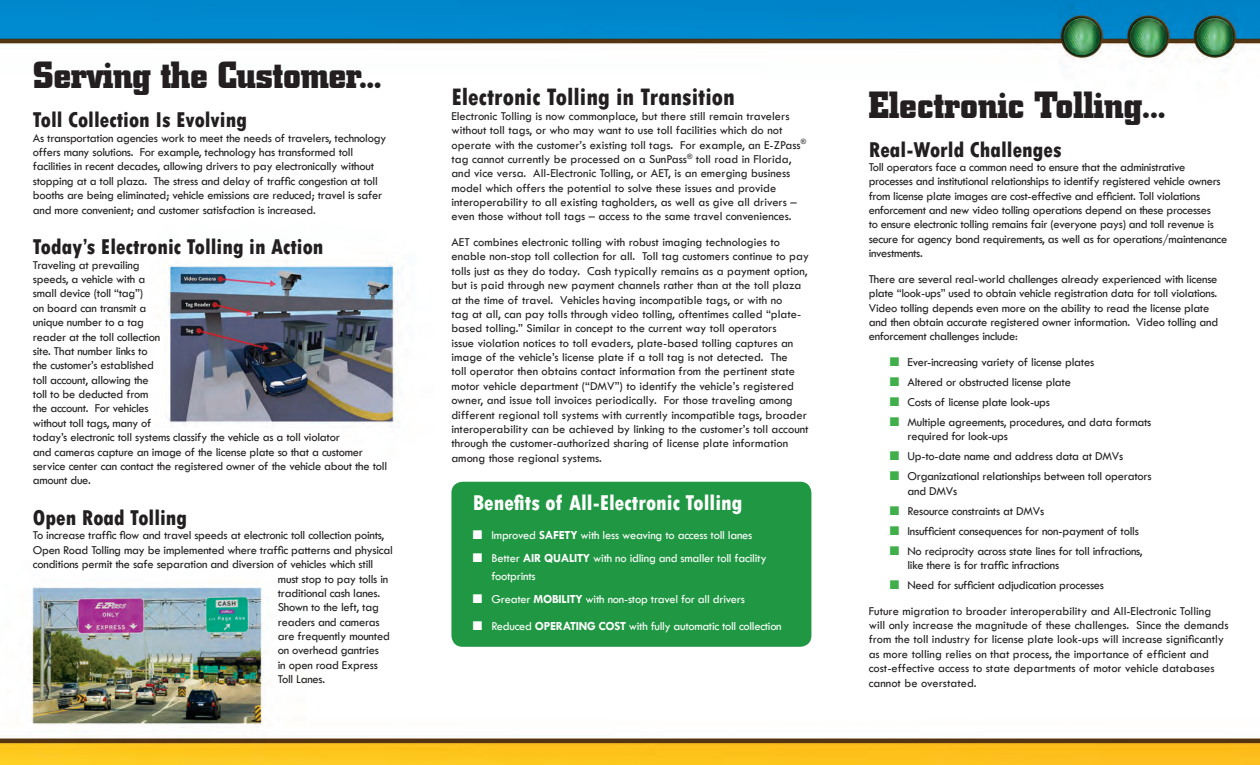
<style>
.page{position:relative;width:1260px;height:765px;background:#fff}
.page>*{position:absolute;margin:0;border:0;box-sizing:border-box;transform-origin:0 0}
.t1{font:700 37.5px "City";letter-spacing:-.01em;color:#231f20}
.Subhead{font:800 condensed 25px "Tw Cen";color:#231f20}
.Subhead-2{font:800 condensed 22.5px "Tw Cen";color:#231f20}
.Subhead-3{font:800 condensed 22.5px "Tw Cen";color:#fff}
.Body{font:12.5px/14.4px "Tw Cen";letter-spacing:-.02em;color:#231f20}
.Body-2{font:12.5px/14.4px "Tw Cen";color:#231f20}
.Body-3{font:12.5px/17.5px "Tw Cen";letter-spacing:-.02em;color:#fff}
.s1{font-weight:700}
.s2{color:#40ae49}
</style>
<div class="page">
<img style="left:0;top:0;width:1260px;height:765px">
<div style="left:451px;top:482px;width:360px;height:165px;background:#209742;border-radius:11px"></div>
<p class="t1" style="left:33px;top:55px;width:350px">Serving the Customer...</p>
<p class="Subhead-2" style="left:33px;top:107px;width:216px">Toll Collection Is Evolving</p>
<p class="Body" style="left:33px;top:131px;width:355px">As transportation agencies work to meet the needs of travelers, technology offers many solutions. For example, technology has transformed toll facilities in recent decades, allowing drivers to pay electronically without stopping at a toll plaza. The stress and delay of traffic congestion at toll booths are being eliminated; vehicle emissions are reduced; travel is safer and more convenient; and customer satisfaction is increased.</p>
<p class="Subhead-2" style="left:33px;top:234px;width:292px">Today’s Electronic Tolling in Action</p>
<p class="Body" style="left:33px;top:258px;width:356px">Traveling at prevailing<br>speeds, a vehicle with a<br>small device (toll “tag”)<br>on board can transmit a<br>unique number to a tag<br>reader at the toll collection<br>site. That number links to<br>the customer’s established<br>toll account, allowing the<br>toll to be deducted from<br>the account. For vehicles<br>without toll tags, many of<br>today’s electronic toll systems classify the vehicle as a toll violator<br>and cameras capture an image of the license plate so that a customer service center can contact the registered owner of the vehicle about the toll amount due.</p>
<p class="Subhead-2" style="left:33px;top:505px;width:156px">Open Road Tolling</p>
<p class="Body" style="left:33px;top:528px;width:353px">To increase traffic flow and travel speeds at electronic toll collection points,</p>
<p class="Body" style="left:33px;top:543px;width:361px">Open Road Tolling may be implemented where traffic patterns and physical</p>
<p class="Body" style="left:33px;top:557px;width:342px">conditions permit the safe separation and diversion of vehicles which still</p>
<p class="Body" style="left:278px;top:571px;width:112px">must stop to pay tolls in</p>
<p class="Body" style="left:278px;top:586px;width:104px">traditional cash lanes.</p>
<p class="Body" style="left:278px;top:600px;width:103px">Shown to the left, tag</p>
<p class="Body" style="left:278px;top:615px;width:103px">readers and cameras</p>
<p class="Body" style="left:278px;top:629px;width:114px">are frequently mounted</p>
<p class="Body" style="left:278px;top:643px;width:103px">on overhead gantries</p>
<p class="Body" style="left:278px;top:658px;width:102px">in open road Express</p>
<p class="Body" style="left:278px;top:672px;width:49px">Toll Lanes.</p>
<p class="Subhead" style="left:451px;top:83px;width:285px">Electronic Tolling in Transition</p>
<p class="Body-2" style="left:451px;top:109px;width:356px">Electronic Tolling is now commonplace, but there still remain travelers without toll tags, or who may want to use toll facilities which do not operate with the customer’s existing toll tags. For example, an E-ZPass<sup>® </sup>tag cannot currently be processed on a SunPass<sup>®</sup> toll road in Florida, and vice versa. All-Electronic Tolling, or AET, is an emerging business model which offers the potential to solve these issues and provide interoperability to all existing tagholders, as well as give all drivers – even those without toll tags – access to the same travel conveniences.</p>
<p class="Body-2" style="left:451px;top:235px;width:359px">AET combines electronic tolling with robust imaging technologies to enable non-stop toll collection for all. Toll tag customers continue to pay tolls just as they do today. Cash typically remains as a payment option, but is paid through new payment channels rather than at the toll plaza at the time of travel. Vehicles having incompatible tags, or with no<br>tag at all, can pay tolls through video tolling, oftentimes called “plate&shy;based tolling.” Similar in concept to the current way toll operators<br>issue violation notices to toll evaders, plate-based tolling captures an image of the vehicle’s license plate if a toll tag is not detected. The<br>toll operator then obtains contact information from the pertinent state motor vehicle department (“DMV”) to identify the vehicle’s registered owner, and issue toll invoices periodically. For those traveling among different regional toll systems with currently incompatible tags, broader interoperability can be achieved by linking to the customer’s toll account through the customer-authorized sharing of license plate information among those regional systems.</p>
<p class="Subhead-3" style="left:473px;top:490px;width:271px">Benefits of All-Electronic Tolling</p>
<p class="Body-3" style="left:473px;top:526px;width:281px">■ Improved <span class="s1">SAFETY</span> with less weaving to access toll lanes</p>
<p class="Body-3" style="left:491px;top:550px;width:277px;text-indent:-19px">■ Better <span class="s1">AIR QUALITY</span> with no idling and smaller toll facility footprints</p>
<p class="Body-3" style="left:473px;top:590px;width:274px">■ Greater <span class="s1">MOBILITY</span> with non-stop travel for all drivers</p>
<p class="Body-3" style="left:473px;top:617px;width:311px">■ Reduced <span class="s1">OPERATING COST</span> with fully automatic toll collection</p>
<p class="t1" style="left:869px;top:84px;width:298px">Electronic Tolling...</p>
<p class="Subhead-2" style="left:869px;top:136px;width:195px">Real-World Challenges</p>
<p class="Body" style="left:869px;top:160px;width:360px">Toll operators face a common need to ensure that the administrative processes and institutional relationships to identify registered vehicle owners from license plate images are cost-effective and efficient. Toll violations enforcement and new video tolling operations depend on these processes<br>to ensure electronic tolling remains fair (everyone pays) and toll revenue is secure for agency bond requirements, as well as for operations/maintenance investments.</p>
<p class="Body" style="left:869px;top:272px;width:351px">There are several real-world challenges already experienced with license plate “look-ups” used to obtain vehicle registration data for toll violations.<br>Video tolling depends even more on the ability to read the license plate and then obtain accurate registered owner information. Video tolling and enforcement challenges include:</p>
<p class="Body" style="left:890px;top:355px;width:206px"><span class="s2">■</span> Ever-increasing variety of license plates</p>
<p class="Body" style="left:890px;top:375px;width:182px"><span class="s2">■</span> Altered or obstructed license plate</p>
<p class="Body" style="left:890px;top:395px;width:162px"><span class="s2">■</span> Costs of license plate look-ups</p>
<p class="Body" style="left:907px;top:415px;width:245px;text-indent:-18px"><span class="s2">■</span> Multiple agreements, procedures, and data formats required for look-ups</p>
<p class="Body" style="left:890px;top:449px;width:235px"><span class="s2">■</span> Up-to-date name and address data at DMVs</p>
<p class="Body" style="left:907px;top:469px;width:246px;text-indent:-18px"><span class="s2">■</span> Organizational relationships between toll operators and DMVs</p>
<p class="Body" style="left:890px;top:503px;width:156px"><span class="s2">■</span> Resource constraints at DMVs</p>
<p class="Body" style="left:890px;top:523px;width:250px"><span class="s2">■</span> Insufficient consequences for non-payment of tolls</p>
<p class="Body" style="left:907px;top:543px;width:237px;text-indent:-18px"><span class="s2">■</span> No reciprocity across state lines for toll infractions, like there is for traffic infractions</p>
<p class="Body" style="left:890px;top:578px;width:216px"><span class="s2">■</span> Need for sufficient adjudication processes</p>
<p class="Body-2" style="left:869px;top:603px;width:361px">Future migration to broader interoperability and All-Electronic Tolling will only increase the magnitude of these challenges. Since the demands from the toll industry for license plate look-ups will increase significantly as more tolling relies on that process, the importance of efficient and cost-effective access to state departments of motor vehicle databases cannot be overstated.</p>
</div>
